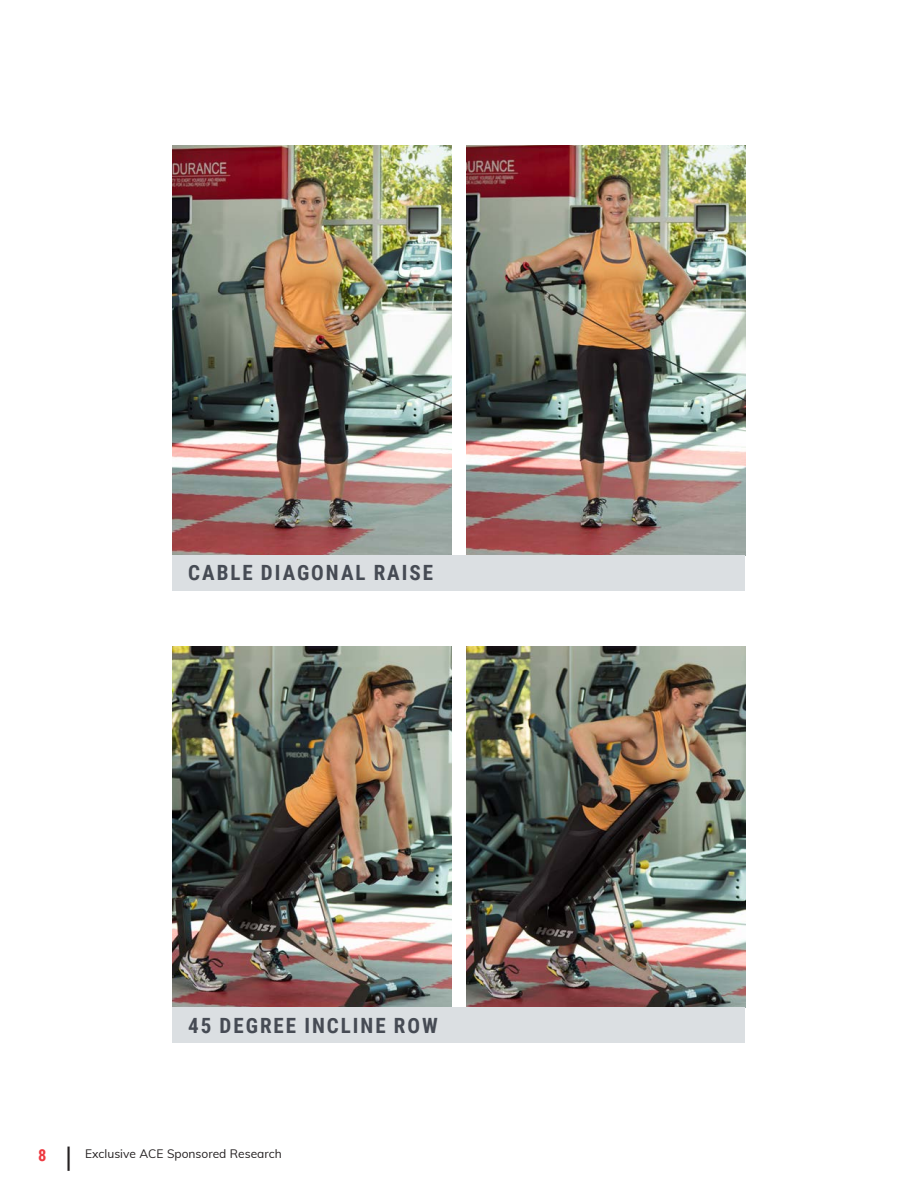
<style>
.page{position:relative;width:918px;height:1188px;background:#fff}
.page>*{position:absolute;margin:0;border:0;box-sizing:border-box;transform-origin:0 0}
.t1{font:700 21px "Roboto Condensed";letter-spacing:.095em;color:#464b54}
.t2{font:700 16.5px "Roboto Condensed";color:#ee3a41}
.t3{font:12px "Muli";color:#231f20}
.s1{font-family:"Muli";font-weight:400;font-size:27px;color:#231f20}
</style>
<div class="page">
<img style="left:466px;top:646px;width:279px;height:362px">
<img style="left:173px;top:646px;width:279px;height:362px">
<img style="left:466px;top:145px;width:279px;height:410px">
<img style="left:173px;top:145px;width:279px;height:410px">
<div style="left:173px;top:555px;width:572px;height:35px;background:#dbdfe2"></div>
<div style="left:173px;top:1008px;width:572px;height:35px;background:#dbdfe2"></div>
<p class="t1" style="left:188px;top:558px;width:246px">CABLE DIAGONAL RAISE</p>
<p class="t1" style="left:188px;top:1011px;width:251px">45 DEGREE INCLINE ROW</p>
<p class="t2" style="left:38px;top:1144px;width:36px">8 <span class="s1">|</span></p>
<p class="t3" style="left:85px;top:1145px;width:198px">Exclusive ACE Sponsored Research</p>
</div>
